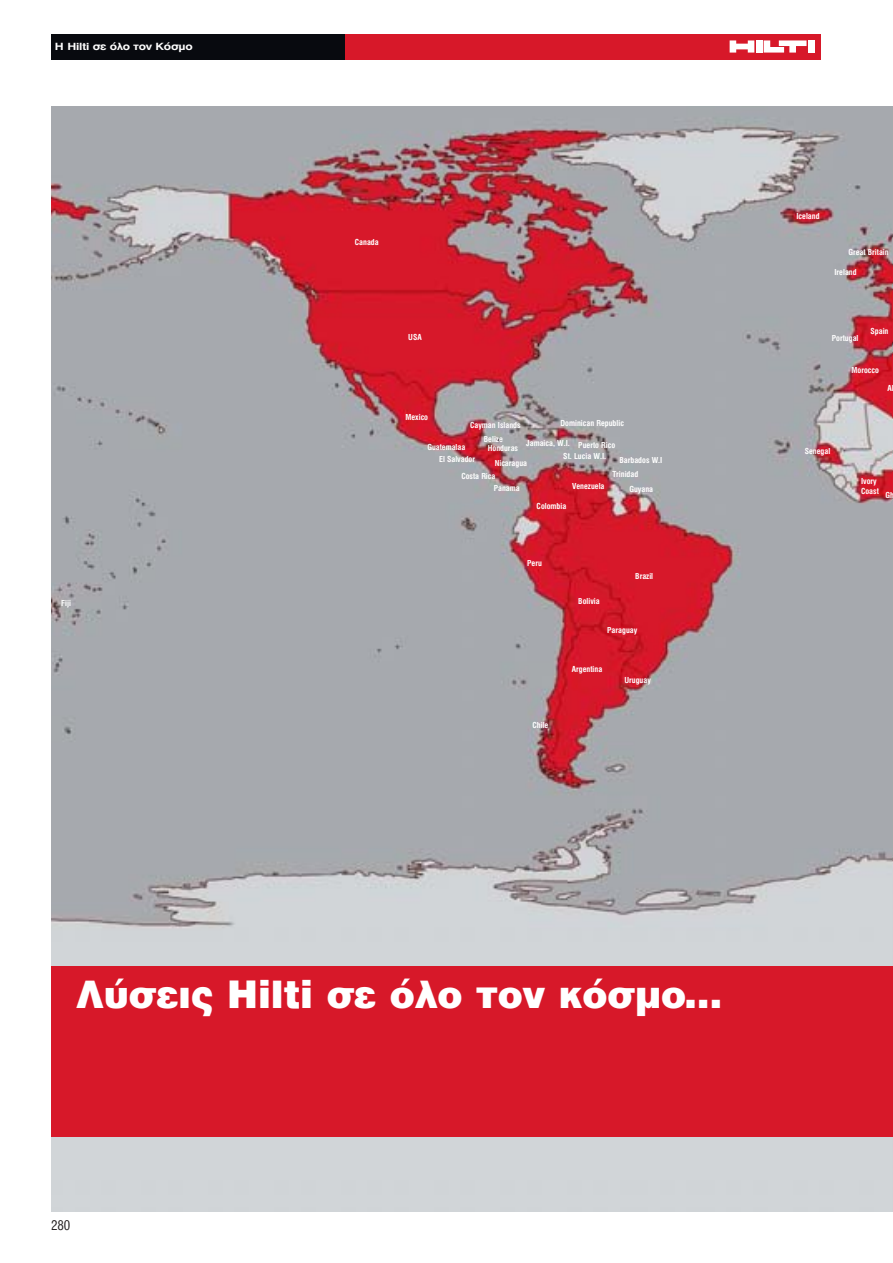
<style>
.page{position:relative;width:893px;height:1263px;background:#fff}
.page>*{position:absolute;margin:0;border:0;box-sizing:border-box;transform-origin:0 0}
.t1{font:900 37.5px "UB Helvetica";color:#fff}
.t2{font:13.5px "UB Helvetica Cond";color:#231f20}
.t3{font:9.9px "UB Helvetica Bold";letter-spacing:-.015em;color:#fff;scale:1.2 1}
.t4{font:8.25px/14.2px "UB Helvetica Cond Bold";color:#fff}
</style>
<div class="page">
<div style="left:343px;top:34px;width:478px;height:26px;background:#d71829"></div>
<div style="left:756px;top:40px;width:6px;height:13px;background:#fff"></div>
<div style="left:808px;top:40px;width:6px;height:13px;background:#fff"></div>
<svg style="left:730px;top:40px;width:24px;height:13px"></svg>
<svg style="left:764px;top:40px;width:42px;height:13px"></svg>
<div style="left:51px;top:34px;width:293px;height:26px;background:#080a0f"></div>
<img style="left:51px;top:106px;width:841px;height:1106px">
<div style="left:51px;top:966px;width:842px;height:170px;background:#d71829"></div>
<img style="left:892px;top:106px;width:1px;height:1106px">
<p class="t3" style="left:55px;top:40px;width:116px">Η Hilti σε όλο τον Κόσμο</p>
<p class="t4" style="left:61px;top:596px;width:11px">Fiji</p>
<p class="t4" style="left:355px;top:235px;width:25px">Canada</p>
<p class="t4" style="left:408px;top:330px;width:15px">USA</p>
<p class="t4" style="left:405px;top:410px;width:24px">Mexico</p>
<p class="t4" style="left:470px;top:418px;width:52px">Cayman Islands</p>
<p class="t4" style="left:561px;top:416px;width:65px">Dominican Republic</p>
<p class="t4" style="left:488px;top:435px;width:32px;line-height:8.6px;text-indent:-4px">Belize<br>Honduras</p>
<p class="t4" style="left:526px;top:436px;width:45px">Jamaica, W.I.</p>
<p class="t4" style="left:578px;top:438px;width:38px">Puerto Rico</p>
<p class="t4" style="left:427px;top:440px;width:39px">Guatemalaa</p>
<p class="t4" style="left:563px;top:449px;width:44px">St. Lucia W.I.</p>
<p class="t4" style="left:439px;top:452px;width:38px">El Salvador</p>
<p class="t4" style="left:612px;top:453px;width:52px;text-indent:7px">Barbados W.I<br>Trinidad</p>
<p class="t4" style="left:495px;top:456px;width:34px">Nicaragua</p>
<p class="t4" style="left:494px;top:481px;width:27px">Panama</p>
<p class="t4" style="left:461px;top:469px;width:35px">Costa Rica</p>
<p class="t4" style="left:572px;top:479px;width:34px">Venezuela</p>
<p class="t4" style="left:629px;top:482px;width:25px">Guyana</p>
<p class="t4" style="left:537px;top:499px;width:31px">Colombia</p>
<p class="t4" style="left:527px;top:556px;width:16px">Peru</p>
<p class="t4" style="left:532px;top:718px;width:17px">Chile</p>
<p class="t4" style="left:578px;top:594px;width:23px">Bolivia</p>
<p class="t4" style="left:635px;top:569px;width:19px">Brazil</p>
<p class="t4" style="left:607px;top:623px;width:32px">Paraguay</p>
<p class="t4" style="left:572px;top:662px;width:32px">Argentina</p>
<p class="t4" style="left:624px;top:673px;width:28px">Uruguay</p>
<p class="t4" style="left:796px;top:209px;width:25px">Iceland</p>
<p class="t4" style="left:848px;top:245px;width:42px">Great Britain</p>
<p class="t4" style="left:834px;top:265px;width:24px">Ireland</p>
<p class="t4" style="left:832px;top:331px;width:28px">Portugal</p>
<p class="t4" style="left:870px;top:324px;width:19px">Spain</p>
<p class="t4" style="left:851px;top:363px;width:29px">Morocco</p>
<p class="t4" style="left:887px;top:381px;width:8px">Al</p>
<p class="t4" style="left:805px;top:444px;width:27px">Senegal</p>
<p class="t4" style="left:861px;top:476px;width:19px;line-height:9.9px">Ivory<br>Coast</p>
<p class="t4" style="left:885px;top:488px;width:10px">Gh</p>
<h1 class="t1" style="left:77px;top:972px;width:649px">Λύσεις Hilti σε όλο τον κόσμο…</h1>
<h2 class="t2" style="left:51px;top:1217px;width:21px">280</h2>
</div>
